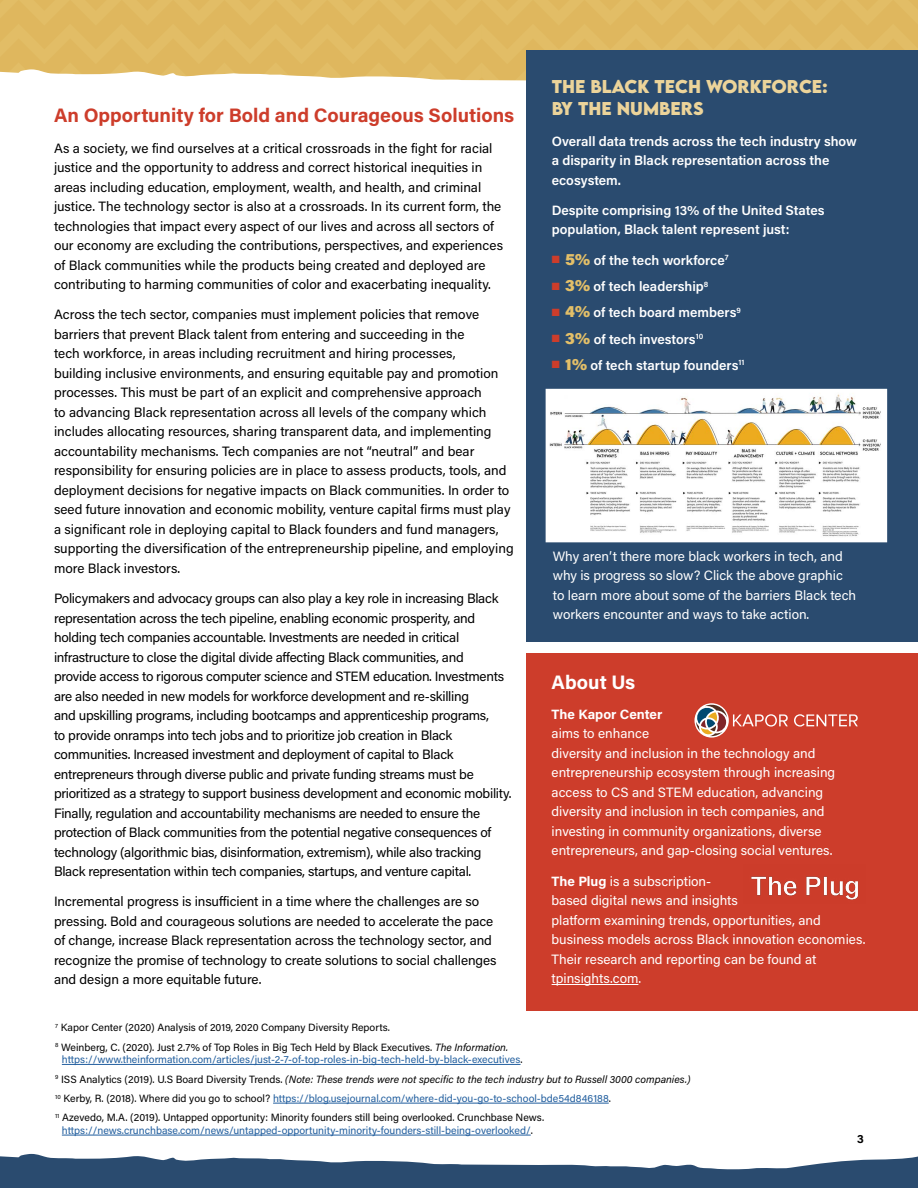
<style>
.page{position:relative;width:918px;height:1188px;background:#fff}
.page>*{position:absolute;margin:0;border:0;box-sizing:border-box;transform-origin:0 0}
.t1{font:700 19.5px "Acumin Pro";color:#cd3d2b}
.t2{font:700 19.5px "Acumin Pro";color:#fff}
.t3{font:700 16.5px/22.5px "LEMONMILK";color:#ecd49a}
.t4{font:13.5px/19.5px "Acumin Pro";letter-spacing:-.005em;color:#000}
.t5{font:13.5px/19.5px "Acumin Pro";color:#fff}
.t6{font:600 13.5px/19.5px "Acumin Pro";color:#fff}
.t7{font:700 13.5px "Acumin Pro";color:#fff}
.t8{font:700 12px "Acumin Pro";color:#000}
.t9{font:10.5px/19.4px "Acumin Pro";color:#000}
.t10{font:10.5px "Acumin Pro";color:#215e9e}
.s1{color:#cd3d2b}
.s2{font-weight:900;font-size:16.5px;color:#e3bf68}
.s3{font-weight:700}
.s4{font-style:italic}
.s5{color:#215e9e}
.s6{color:#000}
</style>
<div class="page">
<div style="left:526px;top:653px;width:392px;height:358px;background:#cd3d2b"></div>
<div style="left:0;top:0;width:918px;height:69px;background:#dfb75e"></div>
<img style="left:0;top:69px;width:526px;height:12px">
<div style="left:526px;top:50px;width:392px;height:592px;background:#2a4b6f"></div>
<img style="left:0;top:1154px;width:918px;height:34px">
<hr style="left:62px;top:1064px;width:459px;height:1px;background:#215e9e">
<hr style="left:273px;top:1103px;width:336px;height:1px;background:#215e9e">
<hr style="left:62px;top:1135px;width:469px;height:1px;background:#215e9e">
<img style="left:546px;top:389px;width:341px;height:153px">
<hr style="left:552px;top:984px;width:86px;height:1px;background:#fff">
<svg style="left:694px;top:703px;width:94px;height:35px"></svg>
<svg style="left:794px;top:714px;width:64px;height:13px"></svg>
<img style="left:751px;top:876px;width:108px;height:24px">
<h1 class="t1" style="left:54px;top:102px;width:462px">An Opportunity for Bold and Courageous Solutions</h1>
<p class="t4" style="left:54px;top:138px;width:451px">As a society, we find ourselves at a critical crossroads in the fight for racial justice and the opportunity to address and correct historical inequities in areas including education, employment, wealth, and health, and criminal justice. The technology sector is also at a crossroads. In its current form, the technologies that impact every aspect of our lives and across all sectors of our economy are excluding the contributions, perspectives, and experiences of Black communities while the products being created and deployed are contributing to harming communities of color and exacerbating inequality.</p>
<p class="t4" style="left:54px;top:304px;width:461px">Across the tech sector, companies must implement policies that remove barriers that prevent Black talent from entering and succeeding in the<br>tech workforce, in areas including recruitment and hiring processes,<br>building inclusive environments, and ensuring equitable pay and promotion processes. This must be part of an explicit and comprehensive approach<br>to advancing Black representation across all levels of the company which includes allocating resources, sharing transparent data, and implementing accountability mechanisms. Tech companies are not “neutral” and bear responsibility for ensuring policies are in place to assess products, tools, and deployment decisions for negative impacts on Black communities. In order to seed future innovation and economic mobility, venture capital firms must play a significant role in deploying capital to Black founders and fund managers, supporting the diversification of the entrepreneurship pipeline, and employing more Black investors.</p>
<p class="t4" style="left:54px;top:588px;width:459px">Policymakers and advocacy groups can also play a key role in increasing Black representation across the tech pipeline, enabling economic prosperity, and holding tech companies accountable. Investments are needed in critical infrastructure to close the digital divide affecting Black communities, and<br>provide access to rigorous computer science and STEM education. Investments are also needed in new models for workforce development and re-skilling<br>and upskilling programs, including bootcamps and apprenticeship programs,<br>to provide onramps into tech jobs and to prioritize job creation in Black communities. Increased investment and deployment of capital to Black entrepreneurs through diverse public and private funding streams must be prioritized as a strategy to support business development and economic mobility.<br>Finally, regulation and accountability mechanisms are needed to ensure the protection of Black communities from the potential negative consequences of technology (algorithmic bias, disinformation, extremism), while also tracking Black representation within tech companies, startups, and venture capital.</p>
<p class="t4" style="left:54px;top:891px;width:444px">Incremental progress is insufficient in a time where the challenges are so pressing. Bold and courageous solutions are needed to accelerate the pace of change, increase Black representation across the technology sector, and recognize the promise of technology to create solutions to social challenges and design a more equitable future.</p>
<p class="t3" style="left:552px;top:75px;width:278px">THE BLACK TECH WORKFORCE:<br>BY THE NUMBERS</p>
<p class="t6" style="left:552px;top:131px;width:307px">Overall data trends across the tech industry show a disparity in Black representation across the ecosystem.</p>
<p class="t6" style="left:552px;top:200px;width:274px">Despite comprising 13% of the United States population, Black talent represent just:</p>
<p class="t6" style="left:552px;top:250px;width:178px"><span class="s1">■</span> <span class="s2">5%</span> of the tech workforce<sup>7</sup></p>
<p class="t6" style="left:552px;top:276px;width:158px"><span class="s1">■</span> <span class="s2">3%</span> of tech leadership<sup>8</sup></p>
<p class="t6" style="left:552px;top:302px;width:191px"><span class="s1">■</span> <span class="s2">4%</span> of tech board members<sup>9</sup></p>
<p class="t6" style="left:552px;top:329px;width:153px"><span class="s1">■</span> <span class="s2">3%</span> of tech investors<sup>10</sup></p>
<p class="t6" style="left:552px;top:355px;width:194px"><span class="s1">■</span> <span class="s2">1%</span> of tech startup founders<sup>11</sup></p>
<p class="t5" style="left:553px;top:546px;width:305px">Why aren′t there more black workers in tech, and why is progress so slow? Click the above graphic to learn more about some of the barriers Black tech workers encounter and ways to take action.</p>
<h1 class="t2" style="left:552px;top:668px;width:85px">About Us</h1>
<p class="t7" style="left:552px;top:705px;width:112px">The Kapor Center</p>
<p class="t5" style="left:552px;top:723px;width:285px">aims to enhance<br>diversity and inclusion in the technology and entrepreneurship ecosystem through increasing access to CS and STEM education, advancing diversity and inclusion in tech companies, and investing in community organizations, diverse entrepreneurs, and gap-closing social ventures.</p>
<p class="t5" style="left:552px;top:871px;width:315px"><span class="s3">The Plug</span> is a subscription-<br>based digital news and insights<br>platform examining trends, opportunities, and business models across Black innovation economies.<br>Their research and reporting can be found at tpinsights.com.</p>
<p class="t9" style="left:55px;top:1018px;width:455px"><sup>7</sup> Kapor Center (2020) Analysis of 2019, 2020 Company Diversity Reports.<br><sup>8</sup> Weinberg, C. (2020). Just 2.7% of Top Roles in Big Tech Held by Black Executives. <span class="s4">The Information.</span></p>
<p class="t9" style="left:55px;top:1050px;width:637px;text-indent:7px"><span class="s5">https://www.theinformation.com/articles/just-2-7-of-top-roles-in-big-tech-held-by-black-executives</span>.<br><sup>9</sup> ISS Analytics (2019). U.S Board Diversity Trends. <span class="s4">(Note: These trends were not specific to the tech industry but to Russell 3000 companies.)<br></span><sup>10</sup> Kerby, R. (2018). Where did you go to school? <span class="s5">https://blog.usejournal.com/where-did-you-go-to-school-bde54d846188</span>.<br><sup>11</sup> Azevedo, M.A. (2019). Untapped opportunity: Minority founders still being overlooked. Crunchbase News.</p>
<p class="t10" style="left:62px;top:1123px;width:473px">https://news.crunchbase.com/news/untapped-opportunity-minority-founders-still-being-overlooked/<span class="s6">.</span></p>
<p class="t8" style="left:857px;top:1130px;width:8px">3</p>
</div>
